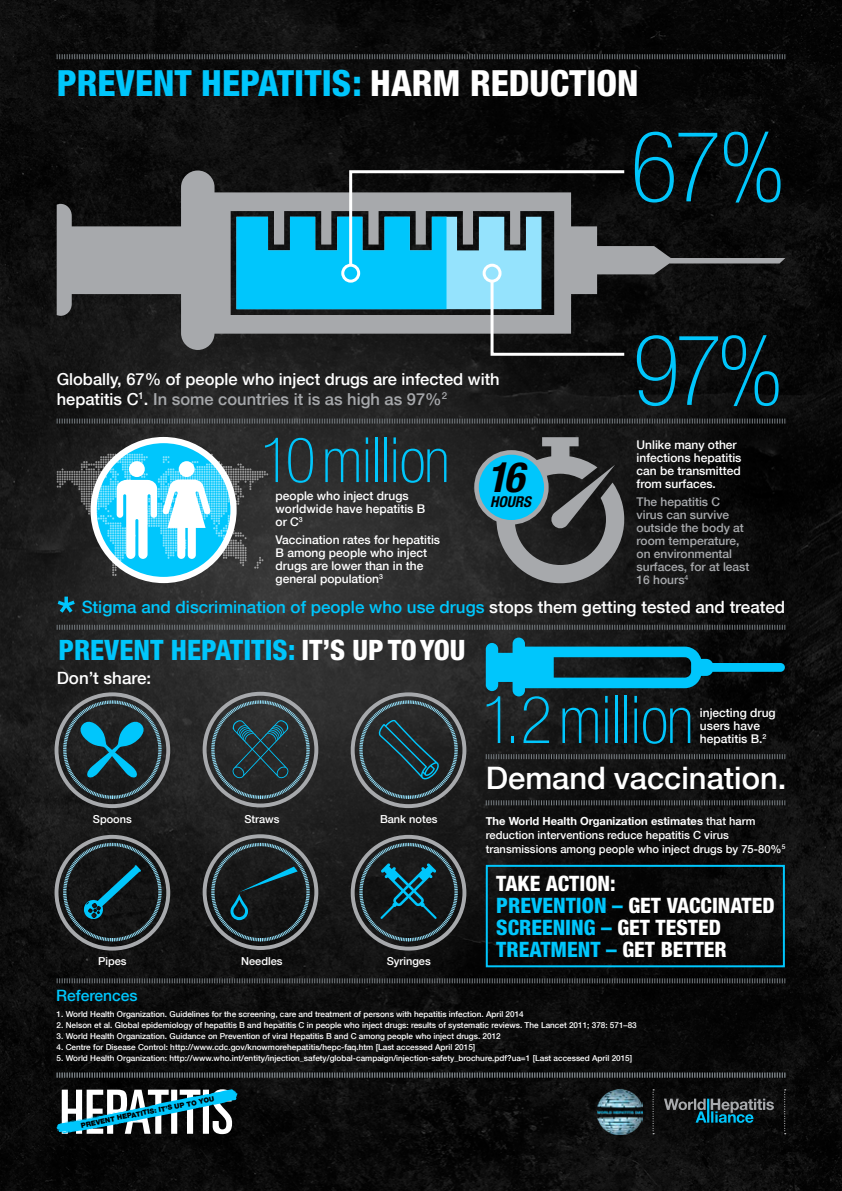
<style>
.page{position:relative;width:842px;height:1191px;background:#fff}
.page>*{position:absolute;margin:0;border:0;box-sizing:border-box;transform-origin:0 0}
.t1{font:100 condensed 98.4px/203.5px "Helvetica Neue";color:#00c6fc}
.t2{font:100 condensed 66px "Helvetica Neue";color:#00c6fc}
.t3{font:100 condensed 62.5px "Helvetica Neue";color:#00c6fc}
.t4{font:500 51.4px "Helvetica Neue";color:#00c6fc}
.t5{font:italic 700 condensed 41.8px "Helvetica Neue";color:#000}
.t6{font:800 condensed 36.1px "Helvetica Neue";color:#00c6fc}
.t7{font:500 31px "Helvetica Neue";color:#fff}
.t8{font:800 condensed 28.1px "Helvetica Neue";color:#00c6fc}
.t9{font:800 condensed 21.3px/21.9px "Helvetica Neue";color:#fff}
.t10{font:500 17px "Helvetica Neue";color:#00c6fc}
.t11{font:500 17px "Helvetica Neue";color:#fff}
.t12{font:500 16.5px/19.8px "Helvetica Neue";color:#fff}
.t13{font:500 15.6px "Helvetica Neue";color:#00c6fc}
.t14{font:italic 700 condensed 15px "Helvetica Neue";color:#000}
.t15{font:500 12px/13px "Helvetica Neue";color:#fff}
.t16{font:500 12px/13px "Helvetica Neue";color:#a7a9ac}
.t17{font:500 11.1px/14px "Helvetica Neue";color:#fff}
.t18{font:500 11px "Helvetica Neue";color:#fff}
.t19{font:500 8.2px "Helvetica Neue";color:#fff}
.t20{font:900 7px "Helvetica Neue";color:#000}
.s1{color:#fff}
.s2{color:#a7a9ac}
.s3{font-weight:700}
.s4{color:#00c6fc}
</style>
<div class="page">
<img style="left:0;top:0;width:842px;height:1190px">
<div style="left:351px;top:835px;width:115px;height:115px;border:4px solid #a7a9ac;border-radius:50%"></div>
<div style="left:203px;top:834px;width:115px;height:116px;border:4px solid #a7a9ac;border-radius:50%"></div>
<div style="left:351px;top:692px;width:115px;height:116px;border:4px solid #a7a9ac;border-radius:50%"></div>
<div style="left:203px;top:692px;width:115px;height:115px;border:4px solid #a7a9ac;border-radius:50%"></div>
<svg style="left:486px;top:637px;width:299px;height:59px;background:#0a586d"></svg>
<svg style="left:359px;top:842px;width:99px;height:100px;background:#24393f"></svg>
<svg style="left:94px;top:440px;width:140px;height:140px"></svg>
<div style="left:90px;top:437px;width:147px;height:146px;border:6px solid #fff;border-radius:50%"></div>
<svg style="left:56px;top:53px;width:730px;height:7px;background:#292b2c"></svg>
<svg style="left:56px;top:417px;width:730px;height:7px;background:#36383a"></svg>
<svg style="left:56px;top:624px;width:730px;height:6px;background:#404244"></svg>
<svg style="left:486px;top:800px;width:299px;height:5px"></svg>
<svg style="left:486px;top:754px;width:299px;height:5px"></svg>
<svg style="left:56px;top:977px;width:730px;height:7px;background:#2a2c2d"></svg>
<svg style="left:56px;top:1071px;width:730px;height:7px;background:#36393b"></svg>
<svg style="left:57px;top:170px;width:728px;height:180px;background:#3d3e3e"></svg>
<svg style="left:496px;top:437px;width:128px;height:146px;background:#505052"></svg>
<div style="left:476px;top:452px;width:70px;height:70px;background:#00c6fc;border-radius:50%"></div>
<div style="left:474px;top:450px;width:75px;height:74px;border:5px solid #a7a9ac;border-radius:50%"></div>
<svg style="left:236px;top:169px;width:391px;height:188px;background:#457988"></svg>
<div style="left:343px;top:265px;width:16px;height:16px;background:#00c6fc;border-radius:50%"></div>
<div style="left:341px;top:264px;width:19px;height:19px;border:3px solid #fff;border-radius:50%"></div>
<div style="left:484px;top:265px;width:16px;height:16px;background:#95e3fd;border-radius:50%"></div>
<div style="left:483px;top:264px;width:18px;height:19px;border:3px solid #fff;border-radius:50%"></div>
<svg style="left:57px;top:454px;width:211px;height:122px"></svg>
<div style="left:486px;top:865px;width:299px;height:102px;border:2px solid #00c6fc"></div>
<svg style="left:652px;top:1089px;width:2px;height:45px"></svg>
<svg style="left:784px;top:1089px;width:2px;height:45px"></svg>
<img style="left:598px;top:1089px;width:44px;height:45px">
<svg style="left:664px;top:1098px;width:110px;height:24px;background:#2c434a"></svg>
<svg style="left:56px;top:1089px;width:182px;height:45px"></svg>
<div style="left:55px;top:835px;width:115px;height:115px;border:4px solid #a7a9ac;border-radius:50%"></div>
<div style="left:55px;top:692px;width:115px;height:116px;border:4px solid #a7a9ac;border-radius:50%"></div>
<svg style="left:63px;top:699px;width:99px;height:100px;background:#2a4a53"></svg>
<svg style="left:211px;top:842px;width:99px;height:100px;background:#253134"></svg>
<svg style="left:63px;top:842px;width:99px;height:100px;background:#223237"></svg>
<svg style="left:359px;top:699px;width:99px;height:100px;background:#313e42"></svg>
<svg style="left:211px;top:699px;width:99px;height:100px;background:#354347"></svg>
<h3 class="t6" style="left:57px;top:61px;width:583px">PREVENT HEPATITIS: <span class="s1">HARM REDUCTION</span></h3>
<h3 class="t12" style="left:57px;top:369px;width:444px">Globally, 67% of people who inject drugs are infected with hepatitis C<sup>1</sup>. <span class="s2">In some countries it is as high as 97%</span><sup>2</sup></h3>
<h3 class="t3" style="left:260px;top:425px;width:191px">10 million</h3>
<h3 class="t15" style="left:276px;top:488px;width:151px">people who inject drugs worldwide have hepatitis B or C<sup>3</sup></h3>
<h3 class="t15" style="left:276px;top:533px;width:166px">Vaccination rates for hepatitis<br>B among people who inject drugs are lower than in the general population<sup>3</sup></h3>
<h3 class="t5" style="left:487px;top:452px;width:38px">16</h3>
<h3 class="t14" style="left:490px;top:492px;width:42px">HOURS</h3>
<h1 class="t1" style="left:631px;top:64px;width:157px">67%<br>97%</h1>
<h3 class="t15" style="left:636px;top:438px;width:106px">Unlike many other infections hepatitis can be transmitted from surfaces.</h3>
<h3 class="t16" style="left:636px;top:495px;width:114px">The hepatitis C virus can survive outside the body at room temperature, on environmental surfaces, for at least<br>16 hours<sup>4</sup></h3>
<h3 class="t4" style="left:57px;top:584px;width:21px">*</h3>
<h3 class="t10" style="left:82px;top:596px;width:705px">Stigma and discrimination of people who use drugs <span class="s1">stops them getting tested and treated</span></h3>
<h3 class="t8" style="left:58px;top:633px;width:409px">PREVENT HEPATITIS: <span class="s1">IT’S UP TO YOU</span></h3>
<h3 class="t11" style="left:57px;top:668px;width:96px">Don’t share:</h3>
<h3 class="t18" style="left:93px;top:812px;width:40px">Spoons</h3>
<h3 class="t18" style="left:98px;top:955px;width:30px">Pipes</h3>
<h3 class="t13" style="left:56px;top:986px;width:83px">References</h3>
<h3 class="t18" style="left:244px;top:812px;width:37px">Straws</h3>
<h3 class="t18" style="left:241px;top:955px;width:43px">Needles</h3>
<h3 class="t18" style="left:380px;top:812px;width:59px">Bank notes</h3>
<h3 class="t18" style="left:387px;top:955px;width:46px">Syringes</h3>
<h2 class="t2" style="left:482px;top:682px;width:213px">1.2 million</h2>
<h3 class="t15" style="left:700px;top:706px;width:77px">injecting drug users have hepatitis B.<sup>2</sup></h3>
<h3 class="t7" style="left:486px;top:759px;width:302px">Demand vaccination.</h3>
<h3 class="t17" style="left:486px;top:814px;width:301px"><span class="s3">The World Health Organization estimates</span> that harm reduction interventions reduce hepatitis C virus transmissions among people who inject drugs by 75-80%<sup>5</sup></h3>
<h3 class="t9" style="left:496px;top:872px;width:280px">TAKE ACTION:<br><span class="s4">PREVENTION –</span> GET VACCINATED<br><span class="s4">SCREENING –</span> GET TESTED<br><span class="s4">TREATMENT –</span> GET BETTER</h3>
<p class="t19" style="left:57px;top:1009px;width:469px">1. World Health Organization. Guidelines for the screening, care and treatment of persons with hepatitis infection. April 2014</p>
<p class="t19" style="left:57px;top:1020px;width:582px">2. Nelson et al. Global epidemiology of hepatitis B and hepatitis C in people who inject drugs: results of systematic reviews. The Lancet 2011; 378: 571–83</p>
<p class="t19" style="left:57px;top:1031px;width:446px">3. World Health Organization. Guidance on Prevention of viral Hepatitis B and C among people who inject drugs. 2012</p>
<p class="t19" style="left:57px;top:1042px;width:420px">4. Centre for Disease Control: http://www.cdc.gov/knowmorehepatitis/hepc-faq.htm [Last accessed April 2015]</p>
<p class="t19" style="left:57px;top:1053px;width:577px">5. World Health Organization: http://www.who.int/entity/injection_safety/global-campaign/injection-safety_brochure.pdf?ua=1 [Last accessed April 2015]</p>
<p class="t20" style="left:80px;top:1120px;width:137px;rotate:-11deg">PREVENT HEPATITIS: IT’S UP TO YOU</p>
</div>
